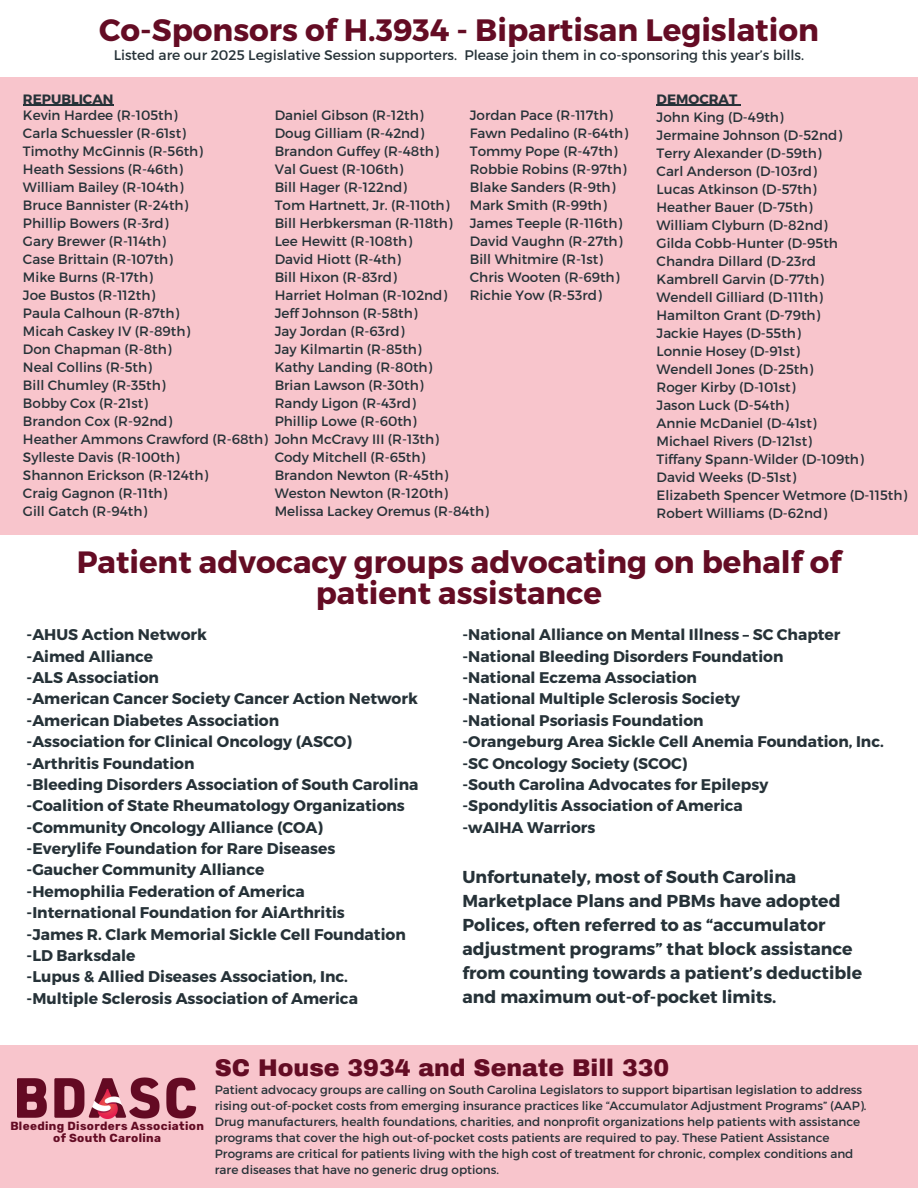
<style>
.page{position:relative;width:918px;height:1188px;background:#fff}
.page>*{position:absolute;margin:0;border:0;box-sizing:border-box;transform-origin:0 0}
.t1{font:700 30.9px "Montserrat";color:#640c24}
.t2{font:700 30.75px/31.3px "Montserrat";color:#640c24;text-align:center}
.t3{font:900 23.7px "Archivo";color:#640c24}
.t4{font:700 17.25px/23.9px "Montserrat";color:#263238}
.t5{font:700 15.45px/21.3px "Montserrat";color:#263238}
.t6{font:13.95px "Montserrat";color:#263238}
.t7{font:13.5px/18px "Montserrat";color:#263238}
.t8{font:700 13.5px "Montserrat";color:#263238}
.t9{font:12px/16px "Montserrat";color:#263238}
.t10{font:700 11.7px/12.8px "Rubik";letter-spacing:.03em;color:#640c24;text-align:center}
.s1{font-weight:700}
</style>
<div class="page">
<div style="left:0;top:77px;width:918px;height:458px;background:#f8c5cc"></div>
<div style="left:0;top:1046px;width:918px;height:142px;background:#f8c5cc"></div>
<img style="left:17px;top:1077px;width:179px;height:42px">
<hr style="left:23px;top:105px;width:90px;height:1px;background:#263238">
<hr style="left:657px;top:105px;width:80px;height:1px;background:#263238">
<h5 class="t1" style="left:99px;top:10px;width:721px">Co-Sponsors of H.3934 - Bipartisan Legislation</h5>
<h4 class="t6" style="left:114px;top:46px;width:692px">Listed are our 2025 Legislative Session supporters. Please join them in co-sponsoring this year’s bills.</h4>
<h4 class="t8" style="left:23px;top:90px;width:92px">REPUBLICAN</h4>
<h3 class="t7" style="left:657px;top:89px;width:252px"><span class="s1">DEMOCRAT<br></span>John King (D-49th)<br>Jermaine Johnson (D-52nd)<br>Terry Alexander (D-59th)<br>Carl Anderson (D-103rd)<br>Lucas Atkinson (D-57th)<br>Heather Bauer (D-75th)<br>William Clyburn (D-82nd)<br>Gilda Cobb-Hunter (D-95th<br>Chandra Dillard (D-23rd<br>Kambrell Garvin (D-77th)<br>Wendell Gilliard (D-111th)<br>Hamilton Grant (D-79th)<br>Jackie Hayes (D-55th)<br>Lonnie Hosey (D-91st)<br>Wendell Jones (D-25th)<br>Roger Kirby (D-101st)<br>Jason Luck (D-54th)<br>Annie McDaniel (D-41st)<br>Michael Rivers (D-121st)<br>Tiffany Spann-Wilder (D-109th)<br>David Weeks (D-51st)<br>Elizabeth Spencer Wetmore (D-115th)</h3>
<p class="t7" style="left:657px;top:503px;width:172px">Robert Williams (D-62nd)</p>
<p class="t7" style="left:23px;top:106px;width:246px">Kevin Hardee (R-105th)<br>Carla Schuessler (R-61st)<br>Timothy McGinnis (R-56th)<br>Heath Sessions (R-46th)<br>William Bailey (R-104th)<br>Bruce Bannister (R-24th)<br>Phillip Bowers (R-3rd)<br>Gary Brewer (R-114th)<br>Case Brittain (R-107th)<br>Mike Burns (R-17th)<br>Joe Bustos (R-112th)<br>Paula Calhoun (R-87th)<br>Micah Caskey IV (R-89th)<br>Don Chapman (R-8th)<br>Neal Collins (R-5th)<br>Bill Chumley (R-35th)<br>Bobby Cox (R-21st)<br>Brandon Cox (R-92nd)<br>Heather Ammons Crawford (R-68th)<br>Sylleste Davis (R-100th)<br>Shannon Erickson (R-124th)</p>
<h2 class="t7" style="left:23px;top:484px;width:146px">Craig Gagnon (R-11th)<br>Gill Gatch (R-94th)</h2>
<p class="t7" style="left:275px;top:106px;width:179px">Daniel Gibson (R-12th)<br>Doug Gilliam (R-42nd)<br>Brandon Guffey (R-48th)<br>Val Guest (R-106th)<br>Bill Hager (R-122nd)<br>Tom Hartnett, Jr. (R-110th)<br>Bill Herbkersman (R-118th)<br>Lee Hewitt (R-108th)<br>David Hiott (R-4th)<br>Bill Hixon (R-83rd)<br>Harriet Holman (R-102nd)<br>Jeff Johnson (R-58th)<br>Jay Jordan (R-63rd)<br>Jay Kilmartin (R-85th)<br>Kathy Landing (R-80th)<br>Brian Lawson (R-30th)<br>Randy Ligon (R-43rd)<br>Phillip Lowe (R-60th)</p>
<p class="t7" style="left:275px;top:430px;width:216px">John McCravy III (R-13th)<br>Cody Mitchell (R-65th)<br>Brandon Newton (R-45th)<br>Weston Newton (R-120th)<br>Melissa Lackey Oremus (R-84th)</p>
<p class="t7" style="left:470px;top:106px;width:160px">Jordan Pace (R-117th)<br>Fawn Pedalino (R-64th)<br>Tommy Pope (R-47th)<br>Robbie Robins (R-97th)<br>Blake Sanders (R-9th)<br>Mark Smith (R-99th)<br>James Teeple (R-116th)</p>
<p class="t7" style="left:470px;top:232px;width:154px">David Vaughn (R-27th)<br>Bill Whitmire (R-1st)<br>Chris Wooten (R-69th)<br>Richie Yow (R-53rd)</p>
<h6 class="t2" style="left:77px;top:545px;width:766px">Patient advocacy groups advocating on behalf of patient assistance</h6>
<h6 class="t5" style="left:27px;top:623px;width:393px">-AHUS Action Network<br>-Aimed Alliance<br>-ALS Association<br>-American Cancer Society Cancer Action Network -American Diabetes Association<br>-Association for Clinical Oncology (ASCO) -Arthritis Foundation<br>-Bleeding Disorders Association of South Carolina -Coalition of State Rheumatology Organizations -Community Oncology Alliance (COA)<br>-Everylife Foundation for Rare Diseases<br>-Gaucher Community Alliance<br>-Hemophilia Federation of America<br>-International Foundation for AiArthritis<br>-James R. Clark Memorial Sickle Cell Foundation -LD Barksdale<br>-Lupus &amp; Allied Diseases Association, Inc. -Multiple Sclerosis Association of America</h6>
<h6 class="t5" style="left:462px;top:623px;width:423px">-National Alliance on Mental Illness – SC Chapter -National Bleeding Disorders Foundation<br>-National Eczema Association<br>-National Multiple Sclerosis Society<br>-National Psoriasis Foundation<br>-Orangeburg Area Sickle Cell Anemia Foundation, Inc. -SC Oncology Society (SCOC)<br>-South Carolina Advocates for Epilepsy<br>-Spondylitis Association of America<br>-wAIHA Warriors</h6>
<h6 class="t4" style="left:462px;top:865px;width:401px">Unfortunately, most of South Carolina Marketplace Plans and PBMs have adopted Polices, often referred to as “accumulator adjustment programs” that block assistance from counting towards a patient’s deductible and maximum out-of-pocket limits.</h6>
<p class="t10" style="left:10px;top:1119px;width:195px">Bleeding Disorders Association of South Carolina</p>
<h1 class="t3" style="left:215px;top:1055px;width:456px">SC House 3934 and Senate Bill 330</h1>
<h6 class="t9" style="left:215px;top:1082px;width:653px">Patient advocacy groups are calling on South Carolina Legislators to support bipartisan legislation to address rising out-of-pocket costs from emerging insurance practices like “Accumulator Adjustment Programs” (AAP).<br>Drug manufacturers, health foundations, charities, and nonprofit organizations help patients with assistance programs that cover the high out-of-pocket costs patients are required to pay. These Patient Assistance Programs are critical for patients living with the high cost of treatment for chronic, complex conditions and rare diseases that have no generic drug options.</h6>
</div>
